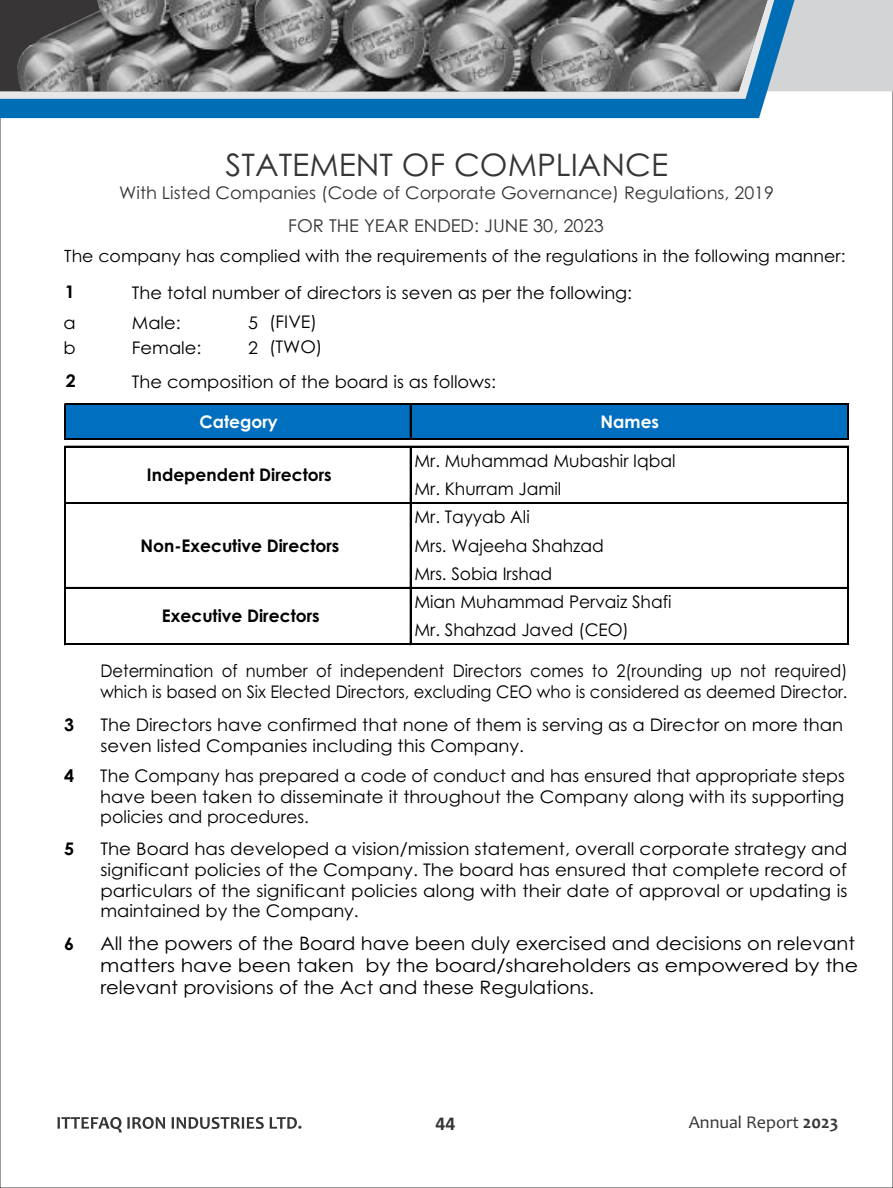
<style>
.page{position:relative;width:893px;height:1188px;background:#fff}
.page>*{position:absolute;margin:0;border:0;box-sizing:border-box;transform-origin:0 0}
.t1{font:31.05px "Century Gothic";color:#373535}
.t2{font:700 19.5px "Calibri";color:#373535}
.t3{font:18.45px/22px "Century Gothic";color:#000;scale:1.05 1}
.t4{font:18px "Candara";color:#373535}
.t5{font:17.7px "Century Gothic";color:#373535}
.t6{font:17.4px/28.2px "Century Gothic";color:#000}
.t7{font:17.4px/20.7px "Century Gothic";color:#000;text-align:justify;scale:1.05 1}
.t8{font:17.4px/20.7px "Century Gothic";color:#000;scale:.94 1}
.t9{font:17.4px/20.7px "Century Gothic";color:#000;scale:1.04 1}
.t10{font:700 17.4px "Century Gothic";color:#000}
.t11{font:17.4px "Century Gothic";color:#373535}
.t12{font:700 17.4px "Century Gothic";color:#fff}
.t13{font:16.8px "Century Gothic";color:#000}
.s1{font-weight:700}
</style>
<div class="page">
<svg style="left:57px;top:1117px;width:244px;height:16px"></svg>
<div style="left:794px;top:0;width:99px;height:91px;background:#d2d4d5"></div>
<svg style="left:0;top:0;width:794px;height:118px;background:#1779ba"></svg>
<svg style="left:0;top:0;width:774px;height:99px;background:#c6d2da"></svg>
<div style="left:0;top:0;width:17px;height:91px;background:#373535"></div>
<img style="left:17px;top:0;width:750px;height:91px">
<div style="left:65px;top:404px;width:784px;height:36px;background:#006fbf"></div>
<hr style="left:65px;top:404px;width:1px;height:36px;background:#000">
<hr style="left:64px;top:404px;width:1px;height:36px;background:#000">
<hr style="left:410px;top:405px;width:1px;height:35px;background:#000">
<hr style="left:848px;top:405px;width:1px;height:35px;background:#000">
<hr style="left:847px;top:405px;width:1px;height:35px;background:#000">
<hr style="left:65px;top:446px;width:1px;height:141px;background:#000">
<hr style="left:64px;top:446px;width:1px;height:141px;background:#000">
<hr style="left:66px;top:587px;width:344px;height:1px;background:#000">
<hr style="left:410px;top:447px;width:1px;height:140px;background:#000">
<hr style="left:65px;top:587px;width:1px;height:58px;background:#000">
<hr style="left:64px;top:587px;width:1px;height:58px;background:#000">
<hr style="left:410px;top:588px;width:1px;height:57px;background:#000">
<hr style="left:848px;top:447px;width:1px;height:197px;background:#000">
<hr style="left:847px;top:447px;width:1px;height:197px;background:#000">
<hr style="left:66px;top:404px;width:783px;height:1px;background:#000">
<hr style="left:66px;top:439px;width:783px;height:1px;background:#000">
<hr style="left:66px;top:438px;width:783px;height:1px;background:#000">
<hr style="left:66px;top:446px;width:783px;height:1px;background:#000">
<hr style="left:66px;top:503px;width:783px;height:1px;background:#000">
<hr style="left:66px;top:502px;width:783px;height:1px;background:#000">
<hr style="left:410px;top:587px;width:439px;height:1px;background:#000">
<hr style="left:66px;top:644px;width:783px;height:1px;background:#000">
<h1 class="t1" style="left:226px;top:153px;width:444px">STATEMENT OF COMPLIANCE</h1>
<p class="t11" style="left:119px;top:186px;width:656px">With Listed Companies (Code of Corporate Governance) Regulations, 2019</p>
<p class="t5" style="left:288px;top:218px;width:317px">FOR THE YEAR ENDED: JUNE 30, 2023</p>
<p class="t13" style="left:64px;top:250px;width:783px">The company has complied with the requirements of the regulations in the following manner:</p>
<p class="t10" style="left:65px;top:285px;width:12px">1</p>
<p class="t6" style="left:132px;top:280px;width:502px">The total number of directors is seven as per the following:</p>
<p class="t6" style="left:64px;top:311px;width:14px">a</p>
<p class="t6" style="left:132px;top:311px;width:50px">Male:</p>
<p class="t6" style="left:248px;top:311px;width:11px">5</p>
<p class="t6" style="left:64px;top:336px;width:14px">b</p>
<p class="t6" style="left:132px;top:336px;width:71px">Female:</p>
<p class="t6" style="left:248px;top:336px;width:11px">2</p>
<p class="t10" style="left:66px;top:374px;width:12px">2</p>
<p class="t6" style="left:132px;top:369px;width:366px">The composition of the board is as follows:</p>
<p class="t12" style="left:199px;top:415px;width:80px">Category</p>
<p class="t12" style="left:601px;top:415px;width:60px">Names</p>
<p class="t10" style="left:147px;top:468px;width:186px">Independent Directors</p>
<p class="t6" style="left:269px;top:311px;width:55px;line-height:24.8px">(FIVE) (TWO)</p>
<p class="t6" style="left:414px;top:448px;width:263px">Mr. Muhammad Mubashir Iqbal<br>Mr. Khurram Jamil<br>Mr. Tayyab Ali<br>Mrs. Wajeeha Shahzad<br>Mrs. Sobia Irshad</p>
<p class="t10" style="left:141px;top:538px;width:200px">Non-Executive Directors</p>
<p class="t10" style="left:162px;top:609px;width:159px">Executive Directors</p>
<p class="t6" style="left:414px;top:589px;width:259px">Mian Muhammad Pervaiz Shafi</p>
<p class="t6" style="left:414px;top:617px;width:216px">Mr. Shahzad Javed (CEO)</p>
<p class="t8" style="left:100px;top:662px;width:796px">Determination of number of independent Directors comes to 2(rounding up not required) which is based on Six Elected Directors, excluding CEO who is considered as deemed Director.</p>
<p class="t10" style="left:64px;top:718px;width:12px">3</p>
<p class="t9" style="left:100px;top:716px;width:716px">The Directors have confirmed that none of them is serving as a Director on more than seven listed Companies including this Company.</p>
<p class="t10" style="left:64px;top:769px;width:12px">4</p>
<p class="t6" style="left:100px;top:767px;width:746px;line-height:20.7px;text-align:justify">The Company has prepared a code of conduct and has ensured that appropriate steps have been taken to disseminate it throughout the Company along with its supporting policies and procedures.</p>
<p class="t10" style="left:64px;top:842px;width:12px">5</p>
<p class="t7" style="left:100px;top:840px;width:713px">The Board has developed a vision/mission statement, overall corporate strategy and significant policies of the Company. The board has ensured that complete record of particulars of the significant policies along with their date of approval or updating is</p>
<p class="t10" style="left:64px;top:937px;width:12px">6</p>
<p class="t6" style="left:100px;top:898px;width:260px">maintained by the Company.</p>
<p class="t3" style="left:100px;top:934px;width:723px">All the powers of the Board have been duly exercised and decisions on relevant matters have been taken by the board/shareholders as empowered by the relevant provisions of the Act and these Regulations.</p>
<p class="t2" style="left:436px;top:1115px;width:21px">44</p>
<p class="t4" style="left:689px;top:1115px;width:151px">Annual Report <span class="s1">2023</span></p>
</div>
